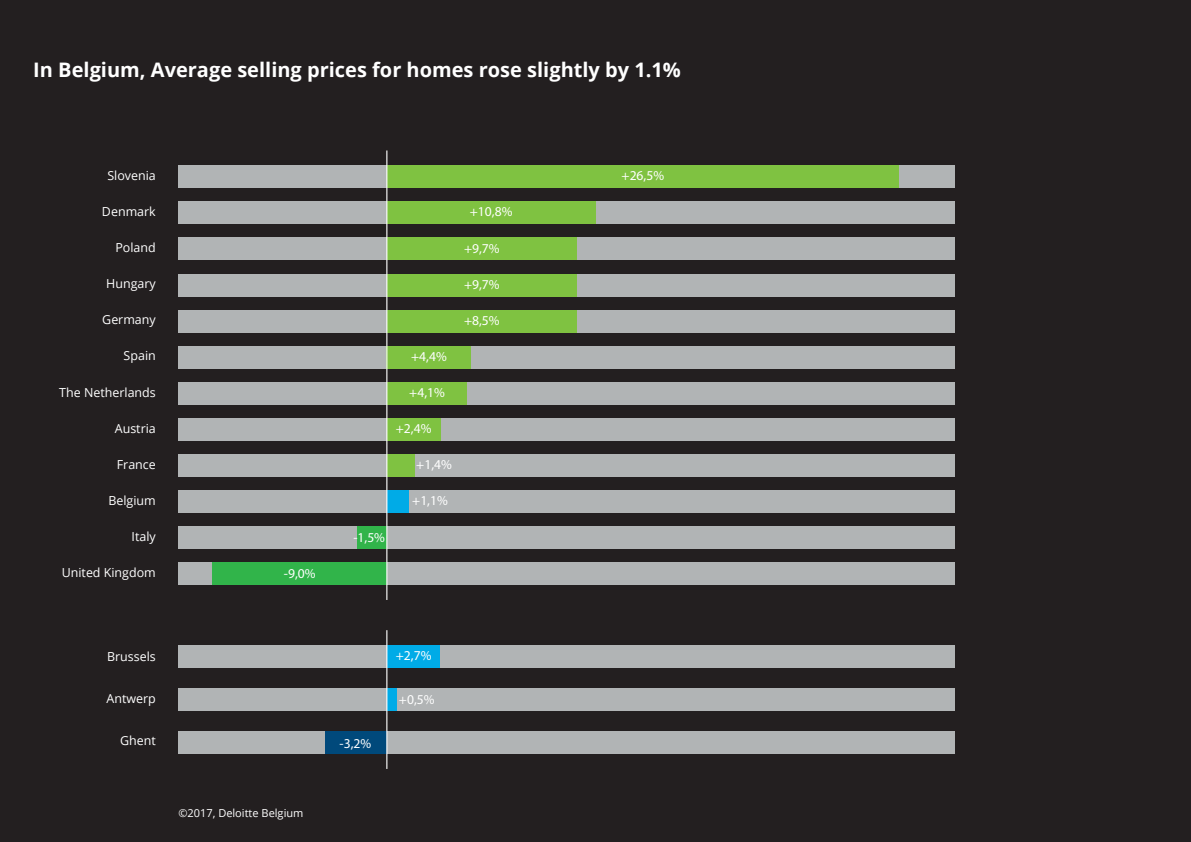
<style>
.page{position:relative;width:1191px;height:842px;background:#231f20}
.page>*{position:absolute;margin:0;border:0;box-sizing:border-box;transform-origin:0 0}
.t1{font:700 20px "Open Sans";color:#fff}
.t2{font:13.6px "Myriad Pro";color:#fff}
.t3{font:12.4px "Open Sans";color:#fff}
.t4{font:11px "Open Sans";color:#fff}
</style>
<div class="page">
<div style="left:178px;top:562px;width:777px;height:23px;background:#b1b4b5"></div>
<div style="left:178px;top:526px;width:777px;height:23px;background:#b1b4b5"></div>
<div style="left:178px;top:166px;width:777px;height:22px;background:#b1b4b5"></div>
<div style="left:178px;top:346px;width:777px;height:22px;background:#b1b4b5"></div>
<div style="left:178px;top:202px;width:777px;height:22px;background:#b1b4b5"></div>
<div style="left:178px;top:238px;width:777px;height:22px;background:#b1b4b5"></div>
<div style="left:178px;top:274px;width:777px;height:22px;background:#b1b4b5"></div>
<div style="left:178px;top:490px;width:777px;height:23px;background:#b1b4b5"></div>
<div style="left:178px;top:688px;width:777px;height:23px;background:#b1b4b5"></div>
<div style="left:178px;top:731px;width:777px;height:23px;background:#b1b4b5"></div>
<div style="left:178px;top:645px;width:777px;height:23px;background:#b1b4b5"></div>
<div style="left:358px;top:526px;width:29px;height:23px;background:#31b44a"></div>
<div style="left:213px;top:562px;width:174px;height:23px;background:#31b44a"></div>
<div style="left:387px;top:166px;width:511px;height:22px;background:#7fc241"></div>
<div style="left:386px;top:346px;width:85px;height:22px;background:#7fc241"></div>
<div style="left:387px;top:202px;width:209px;height:22px;background:#7fc241"></div>
<div style="left:387px;top:238px;width:189px;height:22px;background:#7fc241"></div>
<div style="left:387px;top:274px;width:189px;height:22px;background:#7fc241"></div>
<div style="left:387px;top:645px;width:53px;height:23px;background:#00abe7"></div>
<div style="left:325px;top:731px;width:62px;height:23px;background:#00497b"></div>
<div style="left:387px;top:688px;width:10px;height:23px;background:#00abe7"></div>
<div style="left:387px;top:490px;width:22px;height:23px;background:#00abe7"></div>
<hr style="left:386px;top:630px;width:1px;height:139px;background:#fff">
<div style="left:178px;top:310px;width:777px;height:22px;background:#b1b4b5"></div>
<div style="left:387px;top:310px;width:189px;height:22px;background:#7fc241"></div>
<div style="left:178px;top:454px;width:777px;height:23px;background:#b1b4b5"></div>
<div style="left:178px;top:382px;width:777px;height:23px;background:#b1b4b5"></div>
<div style="left:388px;top:454px;width:27px;height:23px;background:#7fc241"></div>
<div style="left:387px;top:382px;width:80px;height:23px;background:#7fc241"></div>
<div style="left:178px;top:418px;width:777px;height:23px;background:#b1b4b5"></div>
<div style="left:387px;top:418px;width:53px;height:23px;background:#7fc241"></div>
<hr style="left:386px;top:150px;width:1px;height:450px;background:#fff">
<h1 class="t1" style="left:33px;top:56px;width:649px">In Belgium, Average selling prices for homes rose slightly by 1.1%</h1>
<p class="t3" style="left:107px;top:167px;width:50px">Slovenia</p>
<p class="t2" style="left:621px;top:167px;width:44px">+26,5%</p>
<p class="t3" style="left:102px;top:203px;width:55px">Denmark</p>
<p class="t3" style="left:115px;top:239px;width:42px">Poland</p>
<p class="t3" style="left:106px;top:275px;width:51px">Hungary</p>
<p class="t3" style="left:102px;top:311px;width:55px">Germany</p>
<p class="t2" style="left:470px;top:203px;width:44px">+10,8%</p>
<p class="t2" style="left:464px;top:240px;width:37px">+9,7%</p>
<p class="t2" style="left:464px;top:276px;width:37px">+9,7%</p>
<p class="t2" style="left:464px;top:312px;width:37px">+8,5%</p>
<p class="t3" style="left:124px;top:347px;width:34px">Spain</p>
<p class="t2" style="left:411px;top:348px;width:37px">+4,4%</p>
<p class="t3" style="left:59px;top:384px;width:98px">The Netherlands</p>
<p class="t3" style="left:115px;top:420px;width:42px">Austria</p>
<p class="t2" style="left:409px;top:384px;width:37px">+4,1%</p>
<p class="t2" style="left:396px;top:420px;width:37px">+2,4%</p>
<p class="t3" style="left:117px;top:456px;width:40px">France</p>
<p class="t2" style="left:416px;top:456px;width:37px">+1,4%</p>
<p class="t3" style="left:108px;top:492px;width:49px">Belgium</p>
<p class="t2" style="left:412px;top:492px;width:37px">+1,1%</p>
<p class="t3" style="left:132px;top:528px;width:26px">Italy</p>
<p class="t2" style="left:353px;top:529px;width:33px">-1,5%</p>
<p class="t3" style="left:62px;top:564px;width:96px">United Kingdom</p>
<p class="t2" style="left:284px;top:565px;width:33px">-9,0%</p>
<p class="t3" style="left:107px;top:648px;width:50px">Brussels</p>
<p class="t3" style="left:106px;top:690px;width:51px">Antwerp</p>
<p class="t3" style="left:120px;top:732px;width:37px">Ghent</p>
<p class="t2" style="left:340px;top:735px;width:33px">-3,2%</p>
<p class="t2" style="left:396px;top:647px;width:37px">+2,7%</p>
<p class="t2" style="left:399px;top:691px;width:37px">+0,5%</p>
<p class="t4" style="left:178px;top:805px;width:126px">©2017, Deloitte Belgium</p>
</div>
